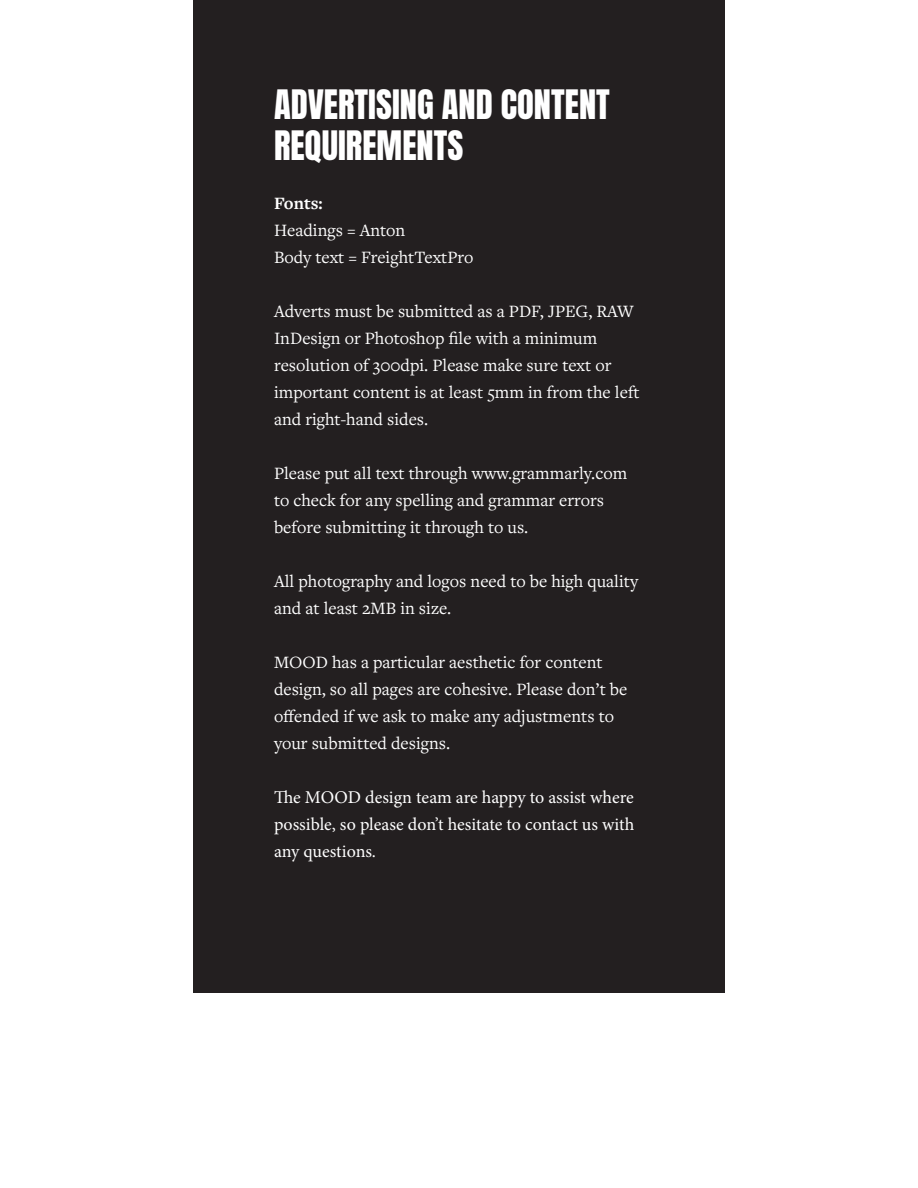
<style>
.page{position:relative;width:918px;height:1188px;background:#fff}
.page>*{position:absolute;margin:0;border:0;box-sizing:border-box;transform-origin:0 0}
.t1{font:34.5px/41.4px "Anton";color:#fff}
.t2{font:18px/27px "Freight Text Pro";color:#fff}
.t3{font:18px/27px "Minion Pro";color:#fff;text-align:justify}
.t4{font:700 18px "Freight Text Pro";color:#fff}
</style>
<div class="page">
<div style="left:193px;top:0;width:531px;height:992px;background:#231f20"></div>
<h1 class="t1" style="left:274px;top:86px;width:337px">ADVERTISING AND CONTENT<br>REQUIREMENTS</h1>
<p class="t4" style="left:274px;top:191px;width:50px">Fonts:</p>
<p class="t2" style="left:274px;top:216px;width:201px">Headings = Anton<br>Body text = FreightTextPro</p>
<p class="t2" style="left:274px;top:297px;width:367px">Adverts must be submitted as a PDF, JPEG, RAW InDesign or Photoshop file with a minimum resolution of 300dpi. Please make sure text or important content is at least 5mm in from the left and right-hand sides.</p>
<p class="t2" style="left:274px;top:459px;width:355px">Please put all text through www.grammarly.com to check for any spelling and grammar errors before submitting it through to us.</p>
<p class="t2" style="left:274px;top:567px;width:366px">All photography and logos need to be high quality and at least 2MB in size.</p>
<p class="t2" style="left:274px;top:648px;width:355px">MOOD has a particular aesthetic for content design, so all pages are cohesive. Please don’t be offended if we ask to make any adjustments to your submitted designs.</p>
<p class="t3" style="left:274px;top:784px;width:362px">The MOOD design team are happy to assist where possible, so please don’t hesitate to contact us with any questions.</p>
</div>
